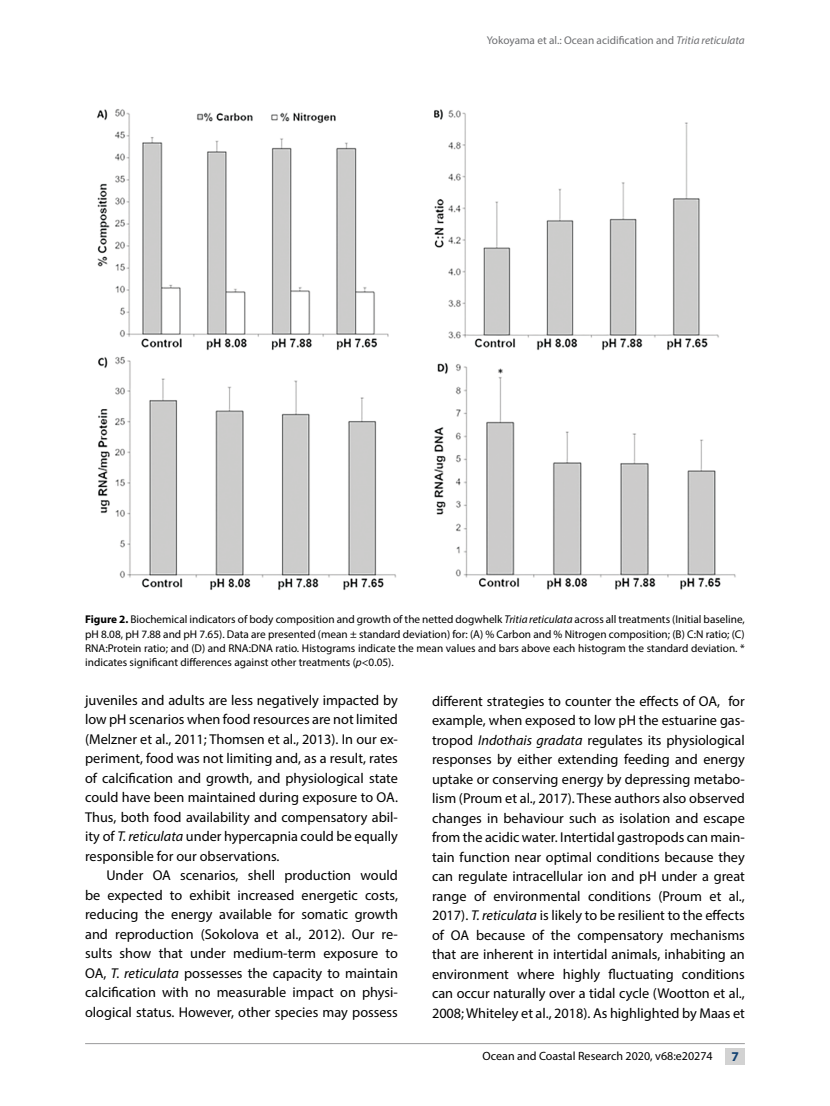
<style>
.page{position:relative;width:830px;height:1106px;background:#fff}
.page>*{position:absolute;margin:0;border:0;box-sizing:border-box;transform-origin:0 0}
.t1{font:14.25px/19.5px "Myriad Pro";color:#000;text-align:justify}
.t2{font:700 13.5px "Myriad Pro";color:#134272}
.t3{font:12px "Myriad Pro";color:#000}
.t4{font:11.25px/14.2px "Myriad Pro";color:#000;text-align:justify}
.t5{font:11.25px "Myriad Pro";color:#6d6e71}
.s1{font-style:italic}
.s2{font-weight:700}
</style>
<div class="page">
<hr style="left:85px;top:1043px;width:659px;height:1px;background:#9a9a9b">
<div style="left:725px;top:1048px;width:19px;height:16px;background:#d2d2d2"></div>
<img style="left:97px;top:109px;width:639px;height:481px">
<p class="t5" style="left:486px;top:33px;width:259px">Yokoyama et al.: Ocean acidification and <span class="s1">Tritia reticulata</span></p>
<p class="t4" style="left:85px;top:612px;width:661px"><span class="s2">Figure 2.</span> Biochemical indicators of body composition and growth of the netted dogwhelk <span class="s1">Tritia reticulata</span> across all treatments (Initial baseline, pH 8.08, pH 7.88 and pH 7.65). Data are presented (mean ± standard deviation) for: (A) % Carbon and % Nitrogen composition; (B) C:N ratio; (C)<br>RNA:Protein ratio; and (D) and RNA:DNA ratio. Histograms indicate the mean values and bars above each histogram the standard deviation. * indicates significant differences against other treatments (<span class="s1">p</span>&lt;0.05).</p>
<p class="t1" style="left:85px;top:690px;width:314px">juveniles and adults are less negatively impacted by low pH scenarios when food resources are not limited (Melzner et al., 2011; Thomsen et al., 2013). In our ex&shy;periment, food was not limiting and, as a result, rates of calcification and growth, and physiological state could have been maintained during exposure to OA.<br>Thus, both food availability and compensatory abil&shy;ity of <span class="s1">T. reticulata</span> under hypercapnia could be equally responsible for our observations.</p>
<p class="t1" style="left:85px;top:865px;width:314px;text-indent:21px">Under OA scenarios, shell production would be expected to exhibit increased energetic costs, reducing the energy available for somatic growth and reproduction (Sokolova et al., 2012). Our re&shy;sults show that under medium-term exposure to OA, <span class="s1">T. reticulata</span> possesses the capacity to maintain calcification with no measurable impact on physi&shy;ological status. However, other species may possess</p>
<p class="t1" style="left:432px;top:691px;width:314px">different strategies to counter the effects of OA, for example, when exposed to low pH the estuarine gas&shy;tropod <span class="s1">Indothais gradata</span> regulates its physiological responses by either extending feeding and energy uptake or conserving energy by depressing metabo&shy;lism (Proum et al., 2017). These authors also observed changes in behaviour such as isolation and escape from the acidic water. Intertidal gastropods can main&shy;tain function near optimal conditions because they can regulate intracellular ion and pH under a great range of environmental conditions (Proum et al., 2017). <span class="s1">T. reticulata</span> is likely to be resilient to the effects of OA because of the compensatory mechanisms that are inherent in intertidal animals, inhabiting an environment where highly fluctuating conditions can occur naturally over a tidal cycle (Wootton et al., 2008; Whiteley et al., 2018). As highlighted by Maas et</p>
<p class="t3" style="left:482px;top:1048px;width:231px">Ocean and Coastal Research 2020, v68:e20274</p>
<p class="t2" style="left:731px;top:1047px;width:9px">7</p>
</div>
